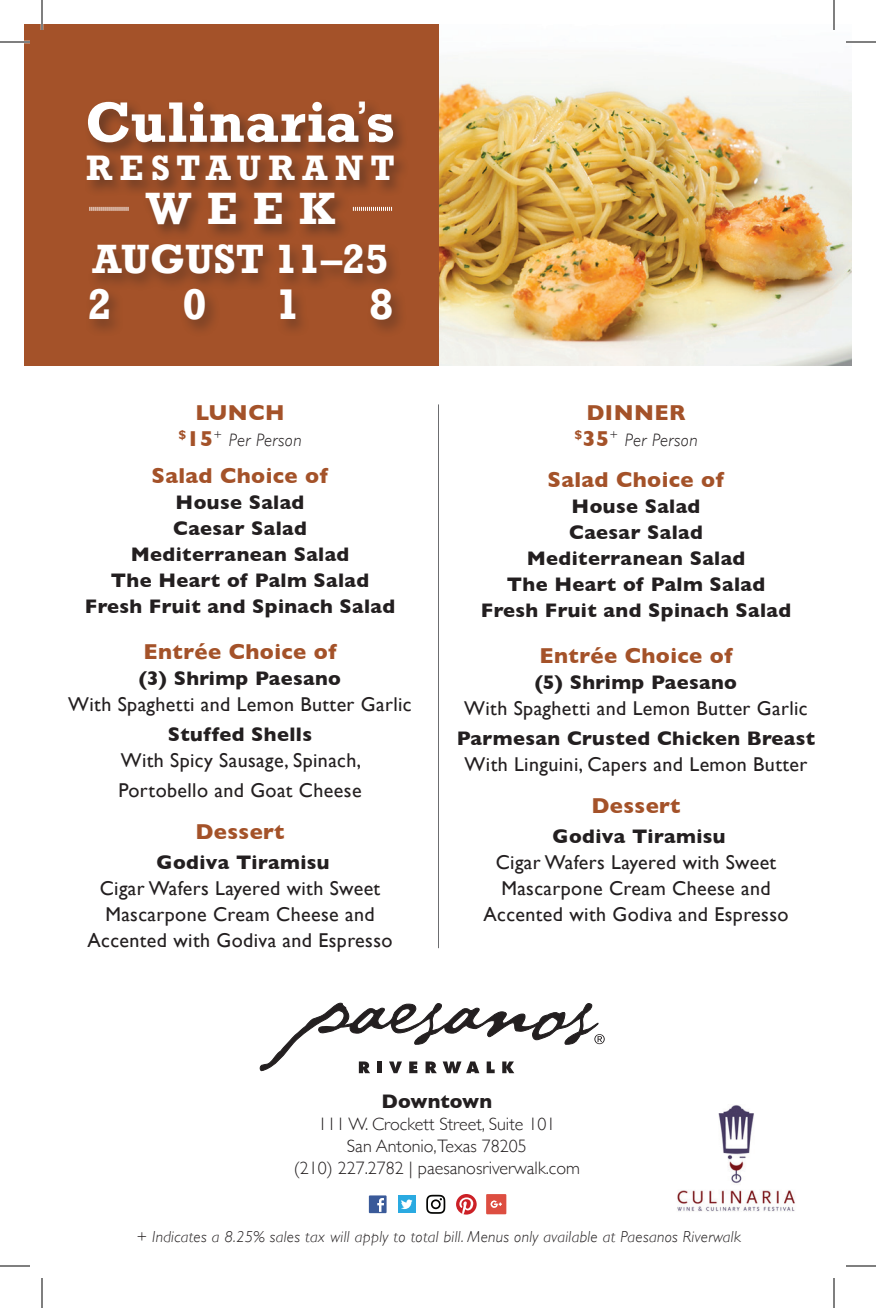
<style>
.page{position:relative;width:876px;height:1308px;background:#fff}
.page>*{position:absolute;margin:0;border:0;box-sizing:border-box;transform-origin:0 0}
.t1{font:700 58px "Rockwell Std";color:#fff}
.t2{font:700 46px "Rockwell Std";color:#fff}
.t3{font:700 44px "Rockwell";color:#fff}
.t4{font:700 42px "Rockwell";color:#fff}
.t5{font:700 36px "Rockwell Std";letter-spacing:.195em;color:#fff}
.t6{font:700 22px "Gill Sans";letter-spacing:.02em;color:#a45229}
.t7{font:20px/26px "Gill Sans";letter-spacing:.02em;color:#231f20;text-align:center}
.t8{font:700 20px/26px "Gill Sans";letter-spacing:.02em;color:#231f20;text-align:center}
.t9{font:700 20px "Gill Sans";color:#231f20}
.t10{font:300 18px/22px "Gill Sans";color:#231f20;text-align:center}
.t11{font:italic 300 18px "Gill Sans";letter-spacing:.02em;color:#231f20}
.t12{font:italic 300 16px "Gill Sans";letter-spacing:.02em;color:#231f20}
.s1{font-weight:700;font-style:normal;font-size:22px;color:#a45229}
</style>
<div class="page">
<div style="left:24px;top:24px;width:415px;height:342px;background:#a45229"></div>
<div style="left:84px;top:98px;width:326px;height:143px;background:#231f20;opacity:.48"></div>
<div style="left:84px;top:241px;width:323px;height:98px;background:#231f20;opacity:.41"></div>
<img style="left:439px;top:67px;width:413px;height:299px">
<svg style="left:260px;top:1003px;width:345px;height:70px"></svg>
<svg style="left:438px;top:405px;width:1px;height:543px"></svg>
<img style="left:677px;top:1105px;width:118px;height:107px">
<svg style="left:353px;top:207px;width:39px;height:4px"></svg>
<svg style="left:90px;top:207px;width:39px;height:4px"></svg>
<div style="left:398px;top:1196px;width:18px;height:17px;background:#2aaae1"></div>
<svg style="left:401px;top:1200px;width:12px;height:9px"></svg>
<svg style="left:456px;top:1194px;width:21px;height:21px"></svg>
<svg style="left:426px;top:1195px;width:19px;height:19px"></svg>
<div style="left:369px;top:1195px;width:18px;height:18px;background:#3a5a99"></div>
<svg style="left:377px;top:1198px;width:7px;height:14px"></svg>
<svg style="left:486px;top:1194px;width:20px;height:20px"></svg>
<hr style="left:0;top:41px;width:30px;height:2px;background:#fff">
<hr style="left:41px;top:0;width:2px;height:30px;background:#fff">
<hr style="left:0;top:42px;width:30px;height:1px;background:#000">
<hr style="left:846px;top:42px;width:30px;height:1px;background:#000">
<hr style="left:0;top:1266px;width:30px;height:1px;background:#000">
<hr style="left:846px;top:1266px;width:30px;height:1px;background:#000">
<hr style="left:42px;top:0;width:1px;height:30px;background:#000">
<hr style="left:42px;top:1278px;width:1px;height:30px;background:#000">
<hr style="left:834px;top:0;width:1px;height:30px;background:#000">
<hr style="left:834px;top:1278px;width:1px;height:30px;background:#000">
<h1 class="t1" style="left:86px;top:88px;width:311px">Culinaria<sup>’</sup>s</h1>
<h3 class="t5" style="left:86px;top:147px;width:310px">RESTAURANT</h3>
<h2 class="t2" style="left:146px;top:182px;width:191px">WEEK</h2>
<h3 class="t4" style="left:93px;top:234px;width:297px">AUGUST 11–25</h3>
<h3 class="t3" style="left:88px;top:278px;width:26px">2</h3>
<h3 class="t3" style="left:183px;top:278px;width:26px">0</h3>
<h3 class="t3" style="left:276px;top:278px;width:26px">1</h3>
<h3 class="t3" style="left:369px;top:278px;width:26px">8</h3>
<p class="t6" style="left:195px;top:395px;width:91px">LUNCH</p>
<p class="t11" style="left:178px;top:430px;width:125px"><sup>$</sup><span class="s1">15</span><sup>+</sup> Per Person</p>
<p class="t6" style="left:152px;top:458px;width:178px">Salad Choice of</p>
<p class="t8" style="left:85px;top:489px;width:312px">House Salad<br>Caesar Salad<br>Mediterranean Salad<br>The Heart of Palm Salad<br>Fresh Fruit and Spinach Salad</p>
<p class="t6" style="left:143px;top:634px;width:194px">Entrée Choice of</p>
<p class="t8" style="left:139px;top:665px;width:204px">(3) Shrimp Paesano</p>
<p class="t7" style="left:68px;top:691px;width:345px">With Spaghetti and Lemon Butter Garlic</p>
<p class="t8" style="left:168px;top:721px;width:146px">Stuffed Shells</p>
<p class="t7" style="left:118px;top:745px;width:245px;line-height:30px;text-align:left">With Spicy Sausage, Spinach,<br>Portobello and Goat Cheese</p>
<p class="t6" style="left:195px;top:814px;width:91px">Dessert</p>
<p class="t8" style="left:157px;top:849px;width:175px">Godiva Tiramisu</p>
<p class="t7" style="left:87px;top:875px;width:307px">Cigar Wafers Layered with Sweet<br>Mascarpone Cream Cheese and<br>Accented with Godiva and Espresso</p>
<p class="t6" style="left:586px;top:395px;width:101px">DINNER</p>
<p class="t11" style="left:574px;top:430px;width:125px"><sup>$</sup><span class="s1">35</span><sup>+</sup> Per Person</p>
<p class="t6" style="left:548px;top:462px;width:178px">Salad Choice of</p>
<p class="t8" style="left:481px;top:493px;width:312px">House Salad<br>Caesar Salad<br>Mediterranean Salad<br>The Heart of Palm Salad<br>Fresh Fruit and Spinach Salad</p>
<p class="t6" style="left:539px;top:638px;width:194px">Entrée Choice of</p>
<p class="t8" style="left:535px;top:669px;width:204px">(5) Shrimp Paesano</p>
<p class="t7" style="left:464px;top:695px;width:345px">With Spaghetti and Lemon Butter Garlic</p>
<p class="t8" style="left:457px;top:725px;width:360px">Parmesan Crusted Chicken Breast</p>
<p class="t7" style="left:465px;top:751px;width:344px">With Linguini, Capers and Lemon Butter</p>
<p class="t6" style="left:591px;top:788px;width:91px">Dessert</p>
<p class="t8" style="left:553px;top:823px;width:175px">Godiva Tiramisu</p>
<p class="t7" style="left:483px;top:849px;width:307px">Cigar Wafers Layered with Sweet<br>Mascarpone Cream Cheese and<br>Accented with Godiva and Espresso</p>
<p class="t9" style="left:382px;top:1085px;width:112px">Downtown</p>
<p class="t10" style="left:294px;top:1112px;width:288px">111 W. Crockett Street, Suite 101<br>San Antonio,Texas 78205<br>(210) 227.2782 | paesanosriverwalk.com</p>
<p class="t12" style="left:137px;top:1228px;width:606px">+ Indicates a 8.25% sales tax will apply to total bill. Menus only available at Paesanos Riverwalk</p>
</div>
